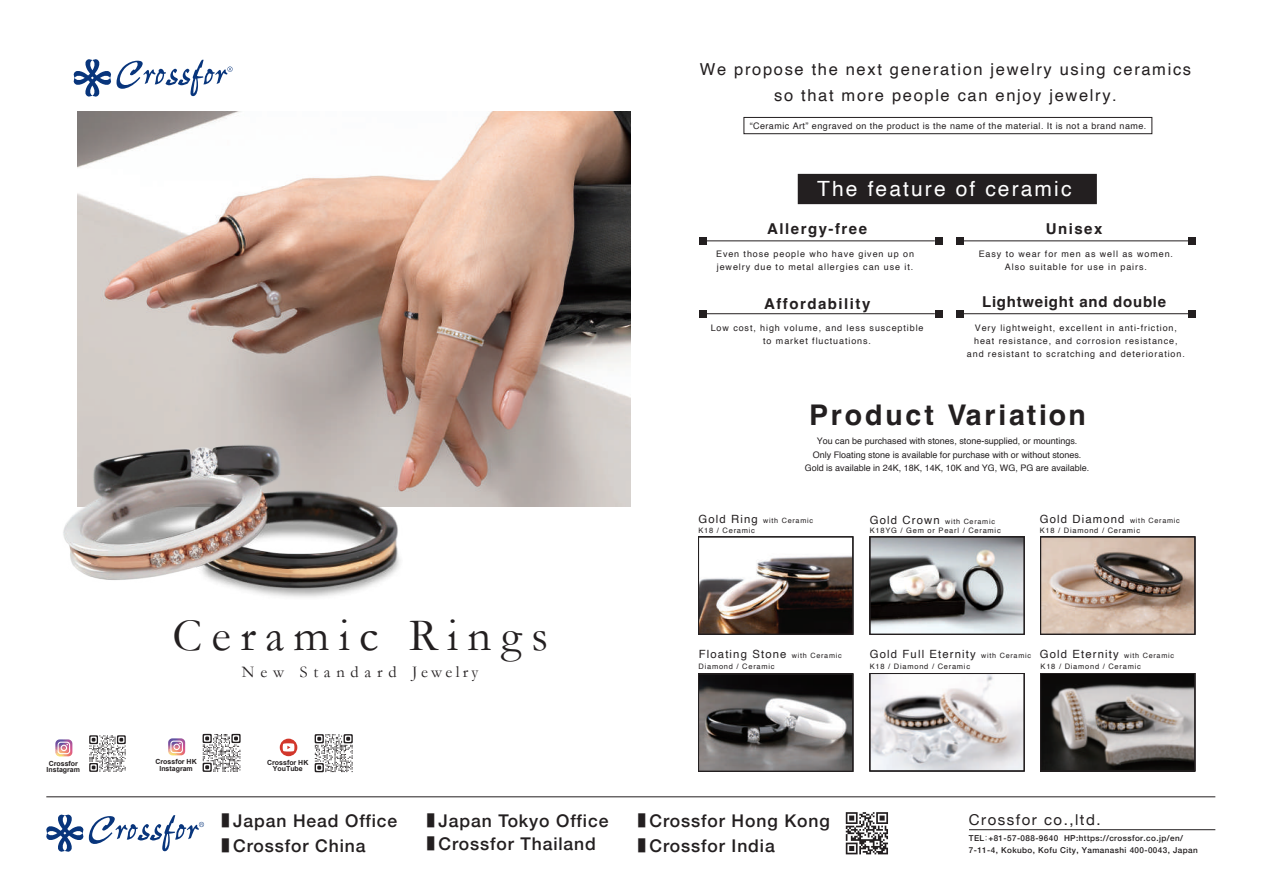
<style>
.page{position:relative;width:1263px;height:893px;background:#fff}
.page>*{position:absolute;margin:0;border:0;box-sizing:border-box;transform-origin:0 0}
.t1{font:46.8px "Garamond";letter-spacing:.2em;color:#231f20}
.t2{font:700 28.5px "Helvetica";letter-spacing:.1em;color:#231f20}
.t3{font:21px "Helvetica";letter-spacing:.1em;color:#fff}
.t4{font:500 17.55px "Helvetica Neue";letter-spacing:.05em;color:#231f20}
.t5{font:16.5px/25.5px "Helvetica";letter-spacing:.1em;color:#231f20;text-align:center}
.t6{font:16.5px "Garamond";letter-spacing:.35em;color:#231f20}
.t7{font:700 15px "Helvetica";letter-spacing:.1em;color:#231f20}
.t8{font:700 15px "Helvetica";letter-spacing:.05em;color:#231f20}
.t9{font:15px "Helvetica Neue";letter-spacing:.1em;color:#231f20}
.t10{font:11.25px "Helvetica";letter-spacing:.1em;color:#231f20}
.t11{font:9px/12.8px "Helvetica";letter-spacing:.1em;color:#231f20;text-align:center}
.t12{font:9px/13.2px "Helvetica";color:#231f20;text-align:center}
.t13{font:9px "Helvetica";letter-spacing:.05em;color:#231f20}
.t14{font:500 8.1px/11.9px "Helvetica Neue";letter-spacing:.05em;color:#231f20}
.t15{font:7.5px "Helvetica";letter-spacing:.1em;color:#231f20}
.t16{font:7.2px "Helvetica";letter-spacing:.1em;color:#231f20}
.t17{font:700 7.05px/6.3px "Arial";color:#231f20;text-align:center}
.s1{font-size:11.25px}
.s2{font-size:7.2px}
.s3{font-family:"Koz Go Pr 6 N";font-weight:400}
.s4{font-family:"Rodin CID M";font-weight:400}
</style>
<div class="page">
<div style="left:798px;top:174px;width:299px;height:30px;background:#231f20"></div>
<hr style="left:960px;top:313px;width:232px;height:1px;background:#231f20">
<hr style="left:702px;top:313px;width:233px;height:1px;background:#231f20">
<hr style="left:702px;top:241px;width:233px;height:1px;background:#231f20">
<hr style="left:960px;top:241px;width:232px;height:1px;background:#231f20">
<div style="left:698px;top:237px;width:8px;height:8px;background:#231f20"></div>
<div style="left:935px;top:237px;width:8px;height:8px;background:#231f20"></div>
<div style="left:956px;top:237px;width:8px;height:8px;background:#231f20"></div>
<div style="left:1188px;top:237px;width:8px;height:8px;background:#231f20"></div>
<div style="left:698px;top:310px;width:8px;height:8px;background:#231f20"></div>
<div style="left:935px;top:310px;width:8px;height:8px;background:#231f20"></div>
<div style="left:956px;top:310px;width:8px;height:8px;background:#231f20"></div>
<div style="left:1188px;top:310px;width:8px;height:8px;background:#231f20"></div>
<div style="left:744px;top:117px;width:408px;height:17px;border:1px solid #231f20"></div>
<img style="left:700px;top:555px;width:151px;height:77px">
<div style="left:698px;top:537px;width:155px;height:97px;border:1px solid #231f20"></div>
<img style="left:1042px;top:539px;width:151px;height:93px">
<img style="left:872px;top:539px;width:150px;height:93px">
<div style="left:870px;top:537px;width:154px;height:97px;border:1px solid #231f20"></div>
<div style="left:1040px;top:537px;width:155px;height:97px;border:1px solid #231f20"></div>
<img style="left:872px;top:675px;width:150px;height:94px">
<div style="left:870px;top:673px;width:154px;height:98px;border:1px solid #231f20"></div>
<img style="left:700px;top:676px;width:151px;height:93px">
<div style="left:698px;top:674px;width:155px;height:97px;border:1px solid #231f20"></div>
<img style="left:1042px;top:675px;width:151px;height:94px">
<div style="left:1040px;top:673px;width:155px;height:98px;border:1px solid #231f20"></div>
<svg style="left:55px;top:739px;width:17px;height:17px"></svg>
<svg style="left:89px;top:735px;width:37px;height:37px"></svg>
<svg style="left:280px;top:739px;width:17px;height:17px"></svg>
<svg style="left:283px;top:743px;width:11px;height:8px"></svg>
<svg style="left:315px;top:734px;width:38px;height:38px"></svg>
<svg style="left:168px;top:738px;width:17px;height:17px"></svg>
<svg style="left:203px;top:734px;width:38px;height:38px"></svg>
<svg style="left:73px;top:59px;width:160px;height:38px"></svg>
<img style="left:78px;top:111px;width:553px;height:396px">
<img style="left:63px;top:445px;width:342px;height:153px">
<hr style="left:969px;top:829px;width:246px;height:1px;background:#231f20">
<svg style="left:46px;top:814px;width:158px;height:38px"></svg>
<svg style="left:846px;top:812px;width:42px;height:42px"></svg>
<hr style="left:46px;top:796px;width:1169px;height:1px;background:#231f20">
<h3 class="t5" style="left:700px;top:57px;width:493px">We propose the next generation jewelry using ceramics so that more people can enjoy jewelry.</h3>
<p class="t13" style="left:750px;top:119px;width:398px">“Ceramic Art” engraved on the product is the name of the material. It is not a brand name.</p>
<h3 class="t3" style="left:817px;top:173px;width:256px">The feature of ceramic</h3>
<h3 class="t7" style="left:767px;top:220px;width:101px">Allergy-free</h3>
<h3 class="t7" style="left:1046px;top:220px;width:58px">Unisex</h3>
<p class="t11" style="left:716px;top:248px;width:199px;text-align:left">Even those people who have given up on jewelry due to metal allergies can use it.</p>
<h3 class="t8" style="left:982px;top:292px;width:186px">Lightweight and double</h3>
<p class="t11" style="left:967px;top:322px;width:220px">Very lightweight, excellent in anti-friction, heat resistance, and corrosion resistance, and resistant to scratching and deterioration.</p>
<p class="t11" style="left:979px;top:248px;width:196px">Easy to wear for men as well as women.<br>Also suitable for use in pairs.</p>
<h3 class="t7" style="left:764px;top:294px;width:108px">Affordability</h3>
<p class="t11" style="left:711px;top:322px;width:214px">Low cost, high volume, and less susceptible to market fluctuations.</p>
<h2 class="t2" style="left:809px;top:398px;width:278px">Product Variation</h2>
<p class="t12" style="left:805px;top:435px;width:286px">You can be purchased with stones, stone-supplied, or mountings.<br>Only Floating stone is available for purchase with or without stones.<br>Gold is available in 24K, 18K, 14K, 10K and YG, WG, PG are available.</p>
<h1 class="t1" style="left:172px;top:607px;width:377px">Ceramic Rings</h1>
<h3 class="t6" style="left:242px;top:662px;width:238px">New Standard Jewelry</h3>
<p class="t17" style="left:156px;top:759px;width:43px">Crossfor HK<br>Instagram</p>
<p class="t17" style="left:47px;top:760px;width:35px">Crossfor<br>Instagram</p>
<p class="t17" style="left:267px;top:760px;width:43px">Crossfor HK<br>YouTube</p>
<p class="t16" style="left:698px;top:515px;width:116px"><span class="s1">Gold Ring</span> with Ceramic</p>
<p class="t16" style="left:870px;top:516px;width:127px"><span class="s1">Gold Crown</span> with Ceramic</p>
<p class="t15" style="left:698px;top:525px;width:58px">K18 / Ceramic</p>
<p class="t15" style="left:870px;top:525px;width:132px">K18YG / Gem or Pearl / Ceramic</p>
<p class="t10" style="left:1040px;top:511px;width:141px">Gold Diamond <span class="s2">with Ceramic</span></p>
<p class="t15" style="left:1040px;top:525px;width:102px">K18 / Diamond / Ceramic</p>
<p class="t10" style="left:699px;top:645px;width:144px">Floating Stone <span class="s2">with Ceramic</span></p>
<p class="t10" style="left:1040px;top:646px;width:136px">Gold Eternity <span class="s2">with Ceramic</span></p>
<p class="t10" style="left:870px;top:646px;width:163px">Gold Full Eternity <span class="s2">with Ceramic</span></p>
<p class="t15" style="left:698px;top:660px;width:78px">Diamond / Ceramic</p>
<p class="t15" style="left:870px;top:660px;width:102px">K18 / Diamond / Ceramic</p>
<p class="t15" style="left:1040px;top:660px;width:102px">K18 / Diamond / Ceramic</p>
<h3 class="t4" style="left:221px;top:807px;width:178px"><span class="s3">■</span> Japan Head Office</h3>
<h3 class="t4" style="left:638px;top:807px;width:194px"><span class="s3">■</span> Crossfor Hong Kong</h3>
<h3 class="t9" style="left:969px;top:809px;width:133px">Crossfor co.,ltd.</h3>
<h3 class="t4" style="left:221px;top:831px;width:146px"><span class="s3">■</span> Crossfor China</h3>
<h3 class="t4" style="left:426px;top:830px;width:171px"><span class="s3">■</span> Crossfor Thailand</h3>
<h3 class="t4" style="left:637px;top:831px;width:139px"><span class="s3">■</span> Crossfor India</h3>
<h3 class="t4" style="left:426px;top:807px;width:183px"><span class="s3">■</span> Japan Tokyo Office</h3>
<p class="t14" style="left:969px;top:831px;width:230px">TEL<span class="s4">：</span>+81-57-088-9640 HP:https://crossfor.co.jp/en/<br>7-11-4, Kokubo, Kofu City, Yamanashi 400-0043, Japan</p>
</div>
